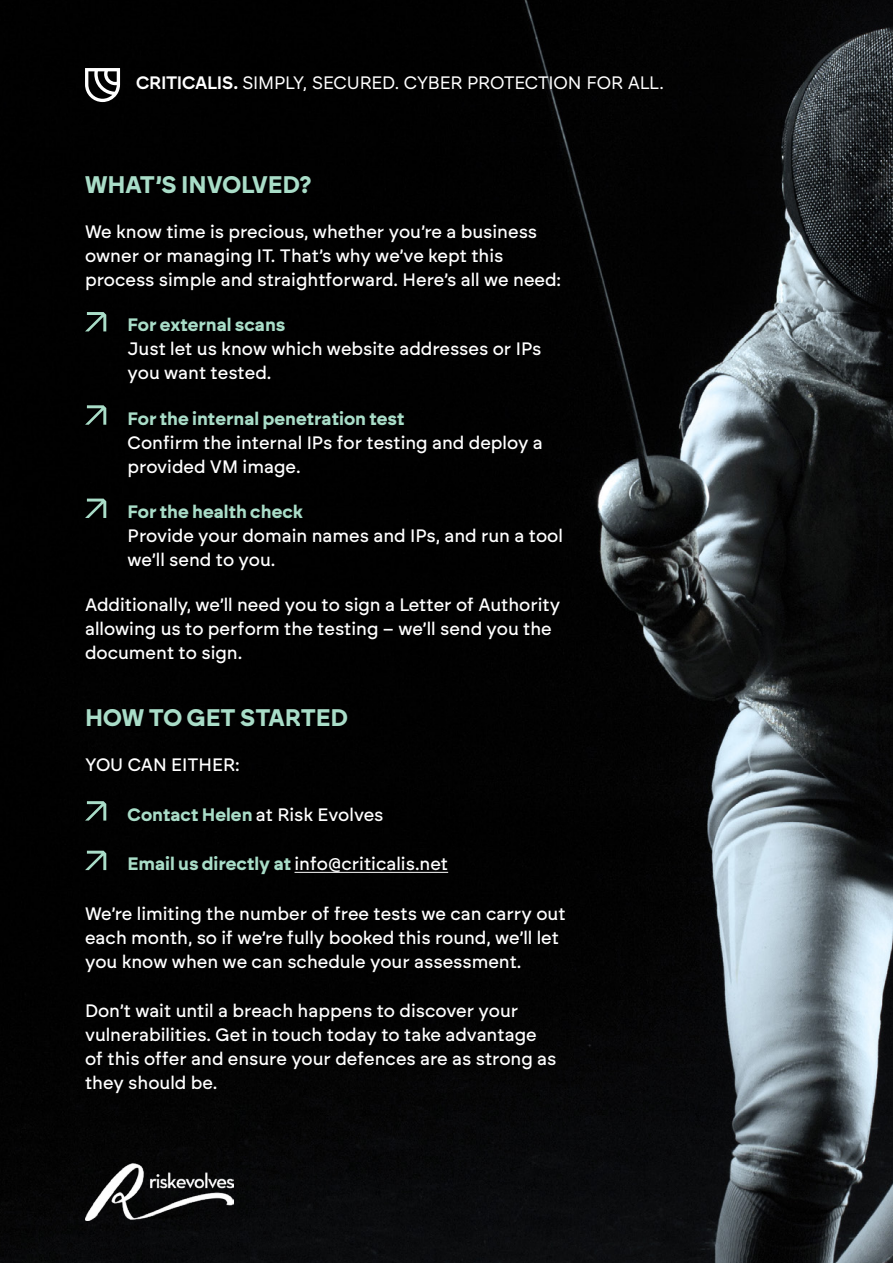
<style>
.page{position:relative;width:893px;height:1263px;background:#fff}
.page>*{position:absolute;margin:0;border:0;box-sizing:border-box;transform-origin:0 0}
.t1{font:700 24px "Brockmann";color:#a9ddc8}
.t2{font:500 18px/24px "Brockmann";color:#fff}
.t3{font:700 18px "Brockmann";color:#a9ddc8}
.t4{font:18px "Brockmann";letter-spacing:-.02em;color:#fff}
.s1{font-weight:600}
.s2{font-weight:700;color:#a9ddc8}
</style>
<div class="page">
<img style="left:0;top:0;width:893px;height:1263px">
<hr style="left:295px;top:872px;width:153px;height:1px;background:#fff">
<svg style="left:85px;top:312px;width:21px;height:19px"></svg>
<svg style="left:85px;top:405px;width:21px;height:20px"></svg>
<svg style="left:85px;top:499px;width:21px;height:19px"></svg>
<svg style="left:85px;top:801px;width:21px;height:19px"></svg>
<svg style="left:85px;top:851px;width:21px;height:19px"></svg>
<svg style="left:85px;top:68px;width:35px;height:34px"></svg>
<img style="left:85px;top:1164px;width:148px;height:56px">
<p class="t4" style="left:136px;top:72px;width:529px"><span class="s1">CRITICALIS.</span> SIMPLY, SECURED. CYBER PROTECTION FOR ALL.</p>
<h1 class="t1" style="left:85px;top:170px;width:228px">WHAT’S INVOLVED?</h1>
<p class="t2" style="left:85px;top:220px;width:478px">We know time is precious, whether you’re a business owner or managing IT. That’s why we’ve kept this process simple and straightforward. Here’s all we need:</p>
<p class="t3" style="left:128px;top:314px;width:159px">For external scans</p>
<p class="t2" style="left:128px;top:337px;width:415px">Just let us know which website addresses or IPs you want tested.</p>
<p class="t3" style="left:128px;top:407px;width:278px">For the internal penetration test</p>
<p class="t2" style="left:128px;top:430px;width:417px">Confirm the internal IPs for testing and deploy a provided VM image.</p>
<p class="t3" style="left:128px;top:500px;width:177px">For the health check</p>
<p class="t2" style="left:128px;top:523px;width:437px">Provide your domain names and IPs, and run a tool we’ll send to you.</p>
<p class="t2" style="left:85px;top:593px;width:477px">Additionally, we’ll need you to sign a Letter of Authority allowing us to perform the testing – we’ll send you the document to sign.</p>
<h1 class="t1" style="left:85px;top:702px;width:264px">HOW TO GET STARTED</h1>
<p class="t2" style="left:85px;top:752px;width:156px">YOU CAN EITHER:</p>
<p class="t2" style="left:128px;top:802px;width:257px"><span class="s2">Contact Helen</span> at Risk Evolves</p>
<p class="t2" style="left:128px;top:851px;width:322px"><span class="s2">Email us directly at</span> info@criticalis.net</p>
<p class="t2" style="left:85px;top:901px;width:482px">We’re limiting the number of free tests we can carry out each month, so if we’re fully booked this round, we’ll let you know when we can schedule your assessment.</p>
<p class="t2" style="left:85px;top:998px;width:473px">Don’t wait until a breach happens to discover your vulnerabilities. Get in touch today to take advantage of this offer and ensure your defences are as strong as they should be.</p>
</div>
